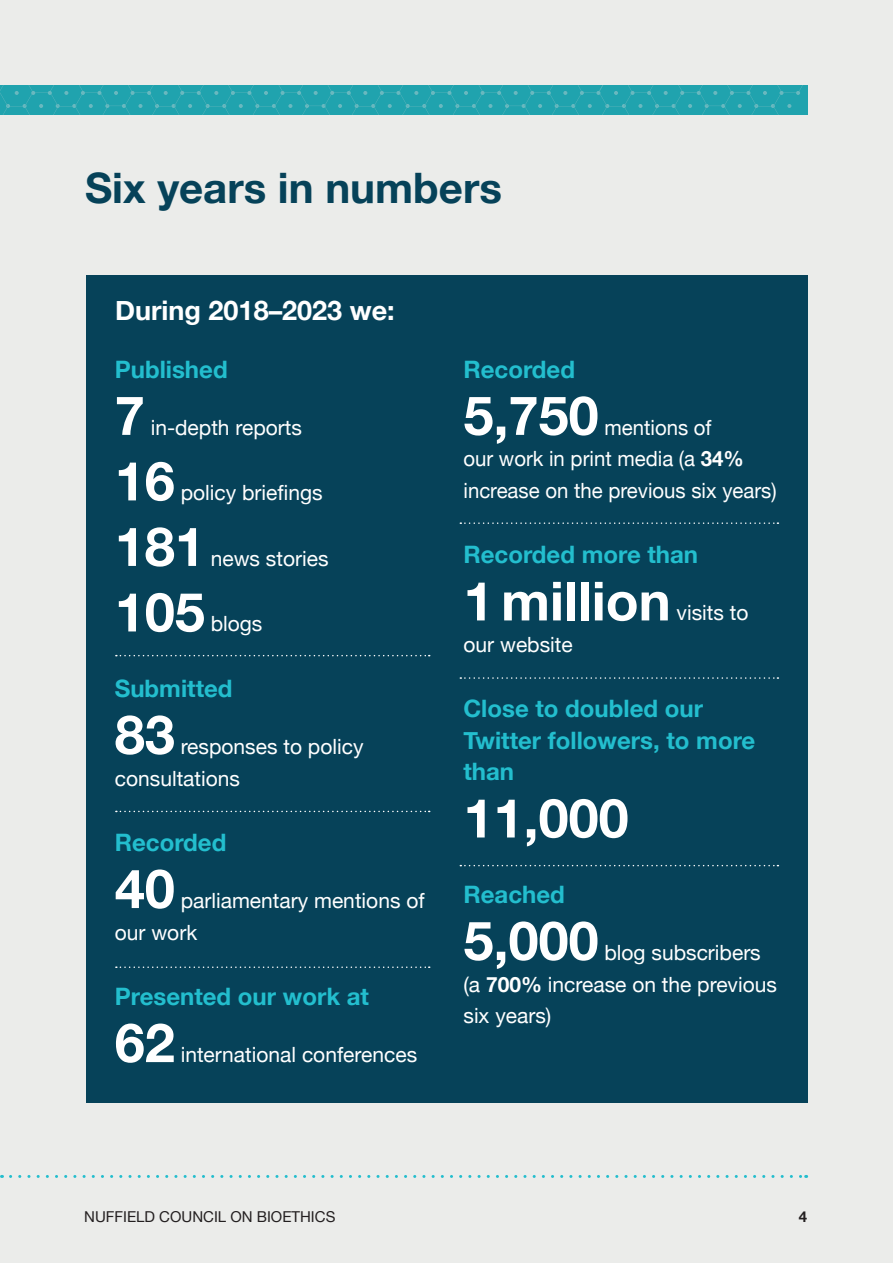
<style>
.page{position:relative;width:893px;height:1263px;background:#ebecea}
.page>*{position:absolute;margin:0;border:0;box-sizing:border-box;transform-origin:0 0}
.Standfirst{font:700 54px "Helvetica Neue";color:#fff}
.Main_headline{font:700 42px "Helvetica Neue";color:#064259}
.Standfirst-2{font:700 27px "Helvetica Neue";color:#fff}
.Standfirst-3{font:700 24px/31.5px "Helvetica Neue";color:#23bece}
.Standfirst-4{font:21px/31.5px "Helvetica Neue";color:#fff}
.Body_copy{font:15px "Helvetica Neue";color:#231f20}
.Body_copy-2{font:700 15px "Helvetica Neue";color:#231f20}
.s1{font-weight:700}
</style>
<div class="page">
<div style="left:86px;top:275px;width:721px;height:828px;background:#064259"></div>
<svg style="left:116px;top:655px;width:314px;height:1px"></svg>
<svg style="left:460px;top:677px;width:318px;height:2px"></svg>
<svg style="left:460px;top:865px;width:318px;height:1px"></svg>
<svg style="left:460px;top:522px;width:318px;height:2px"></svg>
<svg style="left:116px;top:811px;width:314px;height:1px"></svg>
<svg style="left:116px;top:966px;width:314px;height:2px"></svg>
<svg style="left:0;top:85px;width:807px;height:30px;background:#24a4af"></svg>
<svg style="left:11px;top:1175px;width:796px;height:3px"></svg>
<p class="Main_headline" style="left:85px;top:155px;width:418px">Six years in numbers</p>
<p class="Standfirst-2" style="left:115px;top:289px;width:281px">During 2018–2023 we:</p>
<p class="Standfirst-3" style="left:115px;top:354px;width:114px">Published</p>
<p class="Standfirst" style="left:115px;top:373px;width:32px">7</p>
<p class="Standfirst-4" style="left:151px;top:413px;width:153px">in-depth reports</p>
<p class="Standfirst" style="left:115px;top:439px;width:62px">16</p>
<p class="Standfirst-4" style="left:181px;top:478px;width:143px">policy briefings</p>
<p class="Standfirst" style="left:115px;top:504px;width:92px">181</p>
<p class="Standfirst-4" style="left:211px;top:544px;width:119px">news stories</p>
<p class="Standfirst" style="left:115px;top:570px;width:92px">105</p>
<p class="Standfirst-4" style="left:211px;top:609px;width:53px">blogs</p>
<p class="Standfirst-3" style="left:115px;top:673px;width:119px">Submitted</p>
<p class="Standfirst" style="left:115px;top:692px;width:62px">83</p>
<p class="Standfirst-4" style="left:115px;top:732px;width:250px;text-indent:66px">responses to policy consultations</p>
<p class="Standfirst-3" style="left:115px;top:827px;width:113px">Recorded</p>
<p class="Standfirst" style="left:115px;top:846px;width:62px">40</p>
<p class="Standfirst-4" style="left:115px;top:886px;width:311px;text-indent:66px">parliamentary mentions of our work</p>
<p class="Standfirst-3" style="left:115px;top:981px;width:256px">Presented our work at</p>
<p class="Standfirst" style="left:115px;top:1000px;width:62px">62</p>
<p class="Standfirst-4" style="left:181px;top:1040px;width:238px">international conferences</p>
<p class="Standfirst-3" style="left:463px;top:354px;width:113px">Recorded</p>
<p class="Standfirst" style="left:463px;top:373px;width:137px">5,750</p>
<p class="Standfirst-4" style="left:463px;top:413px;width:315px;text-indent:141px">mentions of<br>our work in print media (a <span class="s1">34% </span>increase on the previous six years)</p>
<p class="Standfirst-3" style="left:463px;top:540px;width:236px">Recorded more than</p>
<p class="Standfirst" style="left:463px;top:559px;width:209px">1million</p>
<p class="Standfirst-4" style="left:676px;top:598px;width:73px">visits to</p>
<p class="Standfirst-4" style="left:463px;top:630px;width:111px">our website</p>
<p class="Standfirst-3" style="left:463px;top:694px;width:293px">Close to doubled our<br>Twitter followers, to more than</p>
<p class="Standfirst" style="left:463px;top:776px;width:167px">11,000</p>
<p class="Standfirst-3" style="left:463px;top:879px;width:103px">Reached</p>
<p class="Standfirst" style="left:463px;top:898px;width:137px">5,000</p>
<p class="Standfirst-4" style="left:463px;top:938px;width:315px;text-indent:141px">blog subscribers (a <span class="s1">700%</span> increase on the previous six years)</p>
<p class="Body_copy" style="left:84px;top:1206px;width:253px">NUFFIELD COUNCIL ON BIOETHICS</p>
<p class="Body_copy-2" style="left:799px;top:1205px;width:10px">4</p>
</div>
